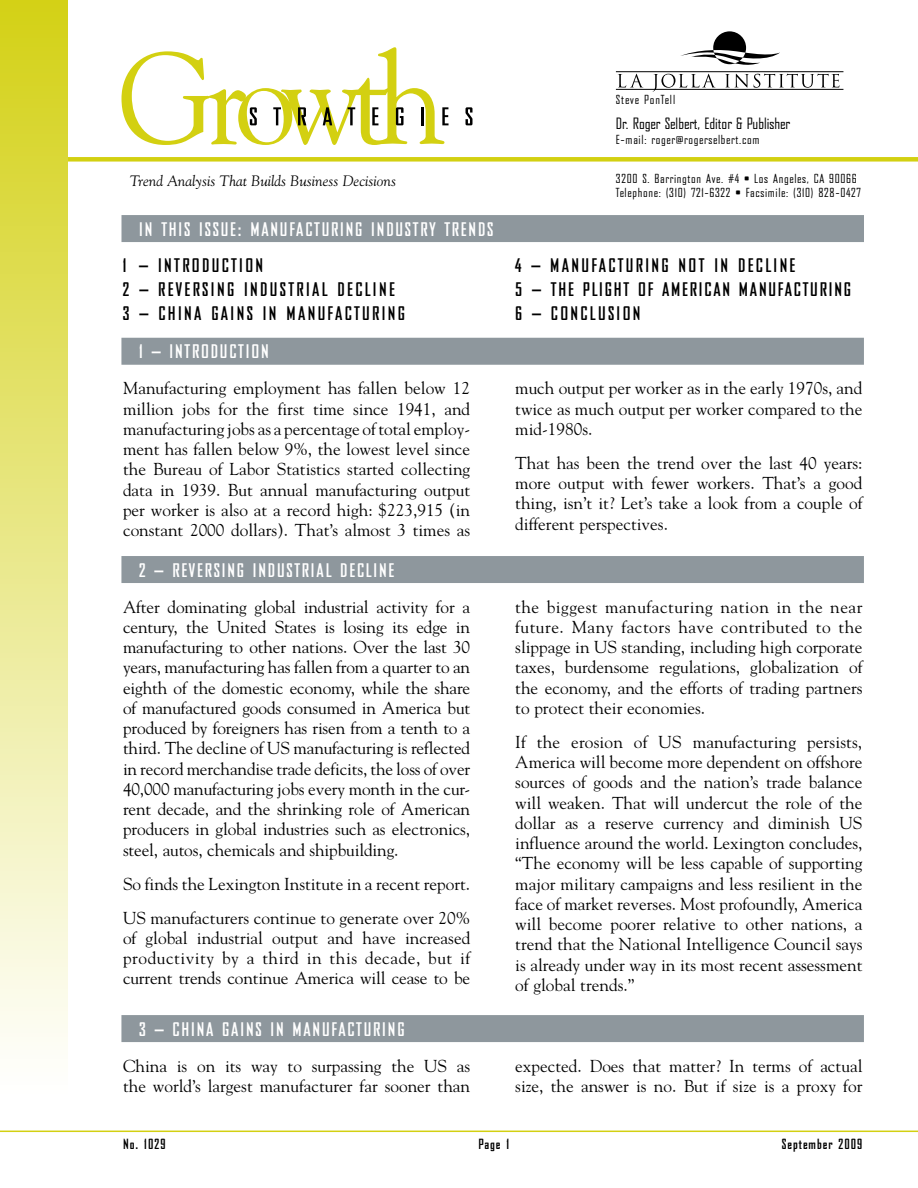
<style>
.page{position:relative;width:918px;height:1188px;background:#fff}
.page>*{position:absolute;margin:0;border:0;box-sizing:border-box;transform-origin:0 0}
.t1{font:700 18px "Bureau Agency";letter-spacing:.13em;color:#000}
.t2{font:700 18px "Bureau Agency";letter-spacing:.1em;color:#fff}
.t3{font:17.25px/20.2px "Goudy";color:#000;text-align:justify}
.t4{font:italic 15px "Goudy";color:#000}
.t5{font:15px "Bureau Agency";color:#000}
.t6{font:700 13.5px "Bureau Agency";letter-spacing:.075em;color:#000}
.t7{font:12px/13.5px "Bureau Agency";letter-spacing:.06em;color:#000}
</style>
<div class="page">
<div style="left:0;top:157px;width:918px;height:5px;background:#d3d011"></div>
<svg style="left:618px;top:74px;width:25px;height:14px"></svg>
<svg style="left:653px;top:74px;width:63px;height:18px"></svg>
<svg style="left:725px;top:74px;width:114px;height:14px"></svg>
<hr style="left:616px;top:89px;width:227px;height:1px;background:#000">
<hr style="left:616px;top:71px;width:227px;height:1px;background:#000">
<div style="left:713px;top:31px;width:33px;height:33px;background:#000;border-radius:50%"></div>
<svg style="left:681px;top:48px;width:99px;height:17px"></svg>
<div style="left:0;top:0;width:68px;height:1097px;background:linear-gradient(to bottom,#d4d116,#fff)"></div>
<div style="left:122px;top:215px;width:742px;height:27px;background:#8e979d"></div>
<div style="left:121px;top:338px;width:743px;height:27px;background:#8e979d"></div>
<div style="left:121px;top:1015px;width:743px;height:27px;background:#8e979d"></div>
<div style="left:121px;top:556px;width:743px;height:27px;background:#8e979d"></div>
<hr style="left:0;top:1131px;width:918px;height:1px;background:#d3d011">
<svg style="left:122px;top:47px;width:327px;height:98px"></svg>
<svg style="left:466px;top:107px;width:6px;height:18px"></svg>
<p class="t7" style="left:616px;top:93px;width:61px">Steve PonTell</p>
<p class="t4" style="left:130px;top:172px;width:268px">Trend Analysis That Builds Business Decisions</p>
<p class="t2" style="left:139px;top:219px;width:356px">IN THIS ISSUE: MANUFACTURING INDUSTRY TRENDS</p>
<p class="t1" style="left:123px;top:256px;width:52px">1 – INTRODUCT</p>
<p class="t1" style="left:239px;top:256px;width:16px">ION</p>
<p class="t1" style="left:123px;top:280px;width:45px">2 – REVERS</p>
<p class="t1" style="left:211px;top:280px;width:50px">ING INDUSTR</p>
<p class="t1" style="left:306px;top:280px;width:41px">IAL DECL</p>
<p class="t1" style="left:373px;top:280px;width:15px">INE</p>
<p class="t1" style="left:123px;top:304px;width:186px">3 – CH INA GA INS IN MANUFACTUR</p>
<p class="t1" style="left:382px;top:304px;width:15px">ING</p>
<p class="t2" style="left:139px;top:342px;width:131px">1 – INTRODUCTION</p>
<p class="t5" style="left:616px;top:116px;width:176px">Dr. Roger Selbert, Editor &amp; Publisher</p>
<p class="t7" style="left:616px;top:134px;width:145px">E-mail: roger@rogerselbert.com</p>
<p class="t7" style="left:616px;top:172px;width:246px">3200 S. Barrington Ave. #4 • Los Angeles, CA 90066<br>Telephone: (310) 721-6322 • Facsimile: (310) 828-0427</p>
<p class="t1" style="left:515px;top:256px;width:57px">4 – MANUFACTUR</p>
<p class="t1" style="left:645px;top:256px;width:43px">ING NOT</p>
<p class="t1" style="left:714px;top:256px;width:33px">IN DECL</p>
<p class="t1" style="left:773px;top:256px;width:15px">INE</p>
<p class="t1" style="left:515px;top:280px;width:45px">5 – THE</p>
<p class="t1" style="left:583px;top:280px;width:31px">PLIGHT</p>
<p class="t1" style="left:638px;top:280px;width:76px">OF AMERICAN</p>
<p class="t1" style="left:739px;top:280px;width:21px">MANUFACTUR</p>
<p class="t1" style="left:829px;top:280px;width:15px">ING</p>
<p class="t1" style="left:515px;top:304px;width:46px">6 – CONCLUS</p>
<p class="t1" style="left:617px;top:304px;width:16px">ION</p>
<p class="t3" style="left:123px;top:378px;width:349px">Manufacturing employment has fallen below 12 million jobs for the first time since 1941, and manufacturing jobs as a percentage of total employ&shy;ment has fallen below 9%, the lowest level since the Bureau of Labor Statistics started collecting data in 1939. But annual manufacturing output per worker is also at a record high: $223,915 (in constant 2000 dollars). That’s almost 3 times as</p>
<p class="t3" style="left:515px;top:378px;width:349px">much output per worker as in the early 1970s, and twice as much output per worker compared to the mid-1980s.</p>
<p class="t3" style="left:515px;top:452px;width:349px">That has been the trend over the last 40 years: more output with fewer workers. That’s a good thing, isn’t it? Let’s take a look from a couple of different perspectives.</p>
<p class="t2" style="left:139px;top:560px;width:257px">2 – REVERSING INDUSTRIAL DECLINE</p>
<p class="t3" style="left:123px;top:596px;width:349px">After dominating global industrial activity for a century, the United States is losing its edge in manufacturing to other nations. Over the last 30 years, manufacturing has fallen from a quarter to an eighth of the domestic economy, while the share of manufactured goods consumed in America but produced by foreigners has risen from a tenth to a third. The decline of US manufacturing is reflected in record merchandise trade deficits, the loss of over 40,000 manufacturing jobs every month in the cur&shy;rent decade, and the shrinking role of American producers in global industries such as electronics, steel, autos, chemicals and shipbuilding.</p>
<p class="t3" style="left:123px;top:866px;width:349px;line-height:34px">So finds the Lexington Institute in a recent report.<br>US manufacturers continue to generate over 20%</p>
<p class="t3" style="left:123px;top:927px;width:349px">of global industrial output and have increased productivity by a third in this decade, but if current trends continue America will cease to be</p>
<p class="t2" style="left:139px;top:1019px;width:267px">3 – CHINA GAINS IN MANUFACTURING</p>
<p class="t3" style="left:515px;top:596px;width:349px">the biggest manufacturing nation in the near future. Many factors have contributed to the slippage in US standing, including high corporate taxes, burdensome regulations, globalization of the economy, and the efforts of trading partners to protect their economies.</p>
<p class="t3" style="left:515px;top:731px;width:349px">If the erosion of US manufacturing persists, America will become more dependent on offshore sources of goods and the nation’s trade balance will weaken. That will undercut the role of the dollar as a reserve currency and diminish US influence around the world. Lexington concludes, “The economy will be less capable of supporting major military campaigns and less resilient in the face of market reverses. Most profoundly, America will become poorer relative to other nations, a trend that the National Intelligence Council says is already under way in its most recent assessment of global trends.”</p>
<p class="t3" style="left:123px;top:1055px;width:349px">China is on its way to surpassing the US as the world’s largest manufacturer far sooner than</p>
<p class="t3" style="left:515px;top:1055px;width:349px">expected. Does that matter? In terms of actual size, the answer is no. But if size is a proxy for</p>
<p class="t6" style="left:123px;top:1137px;width:44px">NO. 1029</p>
<p class="t6" style="left:478px;top:1137px;width:32px">PAGE 1</p>
<p class="t6" style="left:782px;top:1137px;width:82px">SEPTEMBER 2009</p>
</div>
